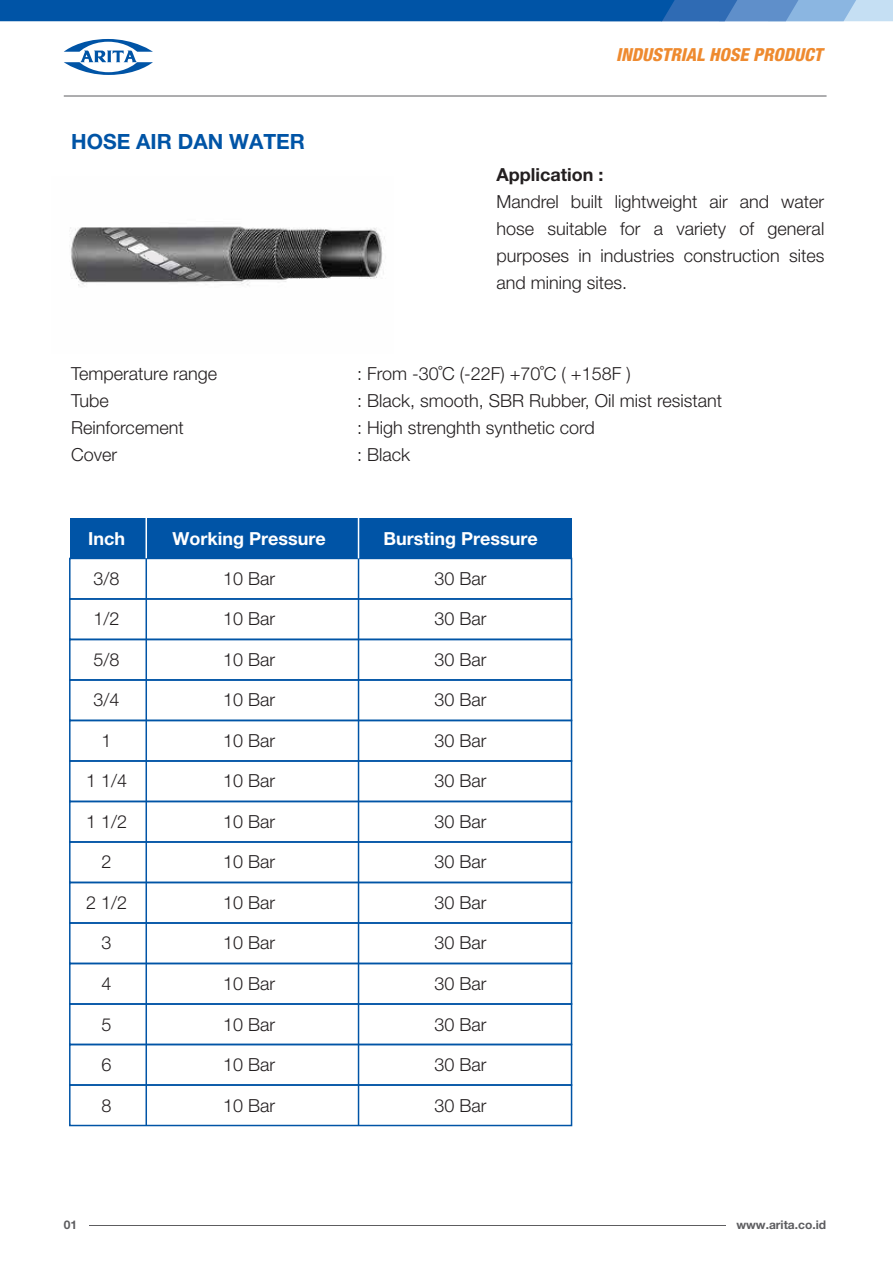
<style>
.page{position:relative;width:893px;height:1263px;background:#fff}
.page>*{position:absolute;margin:0;border:0;box-sizing:border-box;transform-origin:0 0}
.t1{font:700 21px "Helvetica Neue LT Pro";color:#0054a6}
.t2{font:300 18px/27px "Helvetica Neue LT Pro";color:#231f20;text-align:justify}
.t3{font:700 18px "Helvetica Neue LT Pro";color:#fff}
.t4{font:italic 800 condensed 18px "Helvetica Neue LT Pro";color:#ee8a2f}
.t5{font:700 18px "Helvetica Neue LT Pro";color:#231f20}
.t6{font:700 12px "Helvetica Neue LT Pro";color:#5d5d60}
</style>
<div class="page">
<svg style="left:0;top:0;width:893px;height:21px;background:#1c66b0"></svg>
<svg style="left:64px;top:39px;width:89px;height:36px"></svg>
<hr style="left:64px;top:96px;width:763px;height:1px;background:#5d5d60">
<hr style="left:89px;top:1225px;width:636px;height:1px;background:#5d5d60">
<div style="left:70px;top:518px;width:502px;height:40px;background:#0054a6"></div>
<div style="left:69px;top:558px;width:503px;height:42px;border:2px solid #0054a6"></div>
<div style="left:69px;top:598px;width:503px;height:42px;border:2px solid #0054a6"></div>
<div style="left:69px;top:639px;width:503px;height:42px;border:2px solid #0054a6"></div>
<div style="left:69px;top:679px;width:503px;height:42px;border:2px solid #0054a6"></div>
<div style="left:69px;top:720px;width:503px;height:42px;border:2px solid #0054a6"></div>
<div style="left:69px;top:760px;width:503px;height:42px;border:2px solid #0054a6"></div>
<div style="left:69px;top:801px;width:503px;height:42px;border:2px solid #0054a6"></div>
<div style="left:69px;top:841px;width:503px;height:42px;border:2px solid #0054a6"></div>
<div style="left:69px;top:882px;width:503px;height:42px;border:2px solid #0054a6"></div>
<div style="left:69px;top:922px;width:503px;height:42px;border:2px solid #0054a6"></div>
<div style="left:69px;top:963px;width:503px;height:42px;border:2px solid #0054a6"></div>
<div style="left:69px;top:1003px;width:503px;height:42px;border:2px solid #0054a6"></div>
<div style="left:69px;top:1044px;width:503px;height:42px;border:2px solid #0054a6"></div>
<div style="left:69px;top:1084px;width:503px;height:42px;border:2px solid #0054a6"></div>
<hr style="left:146px;top:518px;width:1px;height:40px;background:#fff">
<hr style="left:146px;top:558px;width:1px;height:567px;background:#0054a6">
<hr style="left:358px;top:558px;width:1px;height:567px;background:#0054a6">
<hr style="left:358px;top:518px;width:1px;height:40px;background:#fff">
<img style="left:69px;top:226px;width:316px;height:60px">
<svg style="left:144px;top:250px;width:20px;height:13px"></svg>
<p class="t1" style="left:71px;top:129px;width:235px">HOSE AIR DAN WATER</p>
<p class="t4" style="left:616px;top:44px;width:208px">INDUSTRIAL HOSE PRODUCT</p>
<p class="t5" style="left:496px;top:163px;width:108px">Application :</p>
<p class="t2" style="left:496px;top:188px;width:329px">Mandrel built lightweight air and water hose suitable for a variety of general purposes in industries construction sites and mining sites.</p>
<p class="t2" style="left:71px;top:360px;width:147px">Temperature range</p>
<p class="t2" style="left:357px;top:360px;width:275px">: From -30˚C (-22F) +70˚C ( +158F )</p>
<p class="t2" style="left:71px;top:387px;width:39px">Tube</p>
<p class="t2" style="left:357px;top:387px;width:367px">: Black, smooth, SBR Rubber, Oil mist resistant</p>
<p class="t2" style="left:71px;top:414px;width:114px">Reinforcement</p>
<p class="t2" style="left:357px;top:414px;width:239px">: High strenghth synthetic cord</p>
<p class="t2" style="left:71px;top:441px;width:48px">Cover</p>
<p class="t2" style="left:357px;top:441px;width:55px">: Black</p>
<p class="t3" style="left:88px;top:527px;width:38px">Inch</p>
<p class="t2" style="left:94px;top:565px;width:28px">3/8</p>
<p class="t2" style="left:94px;top:605px;width:28px">1/2</p>
<p class="t2" style="left:94px;top:646px;width:28px">5/8</p>
<p class="t2" style="left:94px;top:686px;width:28px">3/4</p>
<p class="t2" style="left:102px;top:727px;width:12px">1</p>
<p class="t2" style="left:86px;top:767px;width:43px">1 1/4</p>
<p class="t2" style="left:86px;top:808px;width:43px">1 1/2</p>
<p class="t2" style="left:102px;top:848px;width:12px">2</p>
<p class="t2" style="left:86px;top:889px;width:43px">2 1/2</p>
<p class="t2" style="left:102px;top:929px;width:12px">3</p>
<p class="t2" style="left:102px;top:970px;width:12px">4</p>
<p class="t2" style="left:102px;top:1010px;width:12px">5</p>
<p class="t2" style="left:102px;top:1051px;width:12px">6</p>
<p class="t2" style="left:102px;top:1091px;width:12px">8</p>
<p class="t3" style="left:173px;top:527px;width:155px">Working Pressure</p>
<p class="t3" style="left:383px;top:527px;width:156px">Bursting Pressure</p>
<p class="t2" style="left:223px;top:565px;width:54px">10 Bar</p>
<p class="t2" style="left:223px;top:605px;width:54px">10 Bar</p>
<p class="t2" style="left:223px;top:646px;width:54px">10 Bar</p>
<p class="t2" style="left:223px;top:686px;width:54px">10 Bar</p>
<p class="t2" style="left:223px;top:727px;width:54px">10 Bar</p>
<p class="t2" style="left:223px;top:767px;width:54px">10 Bar</p>
<p class="t2" style="left:223px;top:808px;width:54px">10 Bar</p>
<p class="t2" style="left:223px;top:848px;width:54px">10 Bar</p>
<p class="t2" style="left:223px;top:889px;width:54px">10 Bar</p>
<p class="t2" style="left:223px;top:929px;width:54px">10 Bar</p>
<p class="t2" style="left:223px;top:970px;width:54px">10 Bar</p>
<p class="t2" style="left:223px;top:1010px;width:54px">10 Bar</p>
<p class="t2" style="left:223px;top:1051px;width:54px">10 Bar</p>
<p class="t2" style="left:223px;top:1091px;width:54px">10 Bar</p>
<p class="t2" style="left:434px;top:565px;width:54px">30 Bar</p>
<p class="t2" style="left:434px;top:605px;width:54px">30 Bar</p>
<p class="t2" style="left:434px;top:646px;width:54px">30 Bar</p>
<p class="t2" style="left:434px;top:686px;width:54px">30 Bar</p>
<p class="t2" style="left:434px;top:727px;width:54px">30 Bar</p>
<p class="t2" style="left:434px;top:767px;width:54px">30 Bar</p>
<p class="t2" style="left:434px;top:808px;width:54px">30 Bar</p>
<p class="t2" style="left:434px;top:848px;width:54px">30 Bar</p>
<p class="t2" style="left:434px;top:889px;width:54px">30 Bar</p>
<p class="t2" style="left:434px;top:929px;width:54px">30 Bar</p>
<p class="t2" style="left:434px;top:970px;width:54px">30 Bar</p>
<p class="t2" style="left:434px;top:1010px;width:54px">30 Bar</p>
<p class="t2" style="left:434px;top:1051px;width:54px">30 Bar</p>
<p class="t2" style="left:434px;top:1091px;width:54px">30 Bar</p>
<p class="t6" style="left:64px;top:1218px;width:15px">01</p>
<p class="t6" style="left:736px;top:1218px;width:91px">www.arita.co.id</p>
</div>
